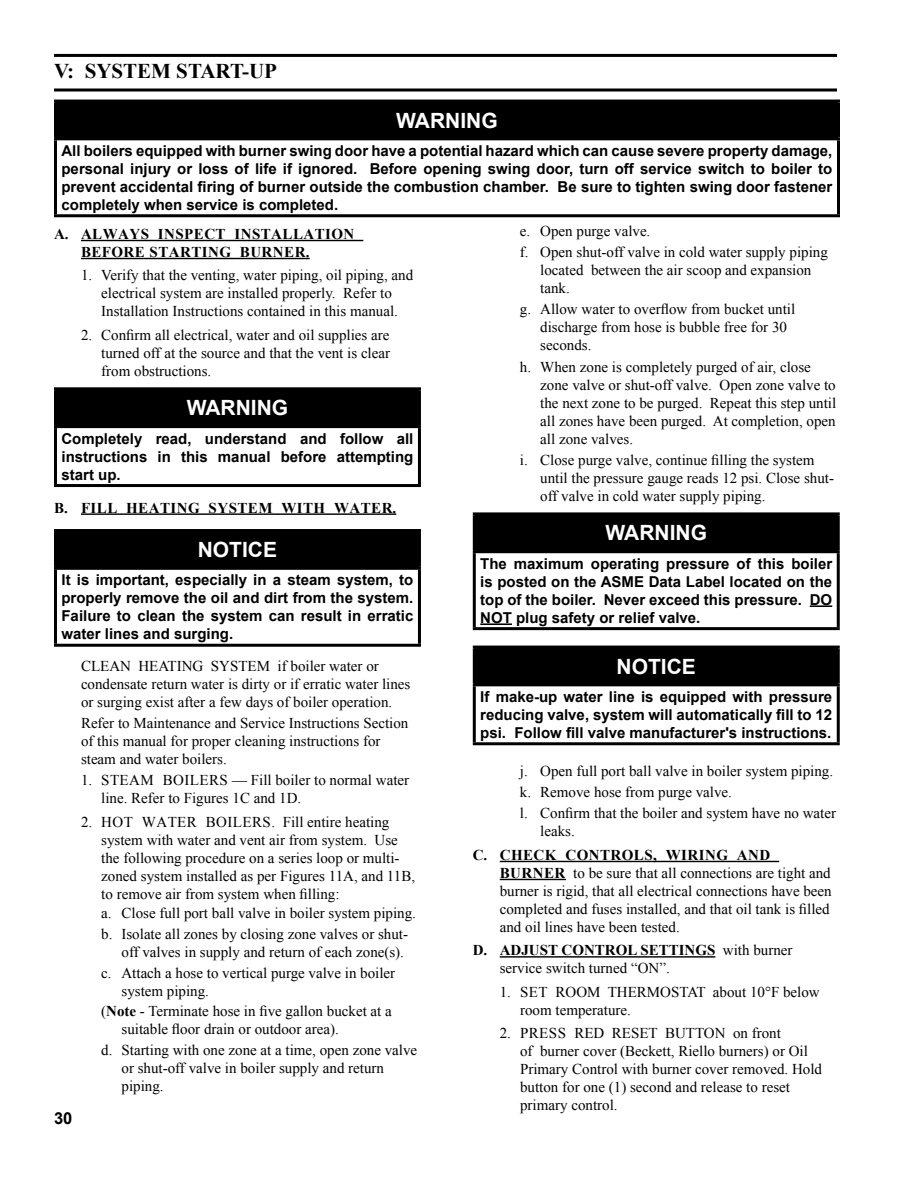
<style>
.page{position:relative;width:918px;height:1188px;background:#fff}
.page>*{position:absolute;margin:0;border:0;box-sizing:border-box;transform-origin:0 0}
.t1{font:700 21px "Arial";color:#fff}
.t2{font:700 21px "Times New Roman";color:#000}
.t3{font:700 16.5px "Arial";color:#000}
.t4{font:15px/18px "Times New Roman";color:#000}
.t5{font:700 15px/18px "Arial";color:#000;text-align:justify}
.t6{font:700 15px/18px "Times New Roman";letter-spacing:.03em;color:#000}
.s1{font-weight:700}
</style>
<div class="page">
<hr style="left:81px;top:240px;width:282px;height:1px;background:#000">
<hr style="left:81px;top:258px;width:229px;height:1px;background:#000">
<hr style="left:81px;top:513px;width:315px;height:2px;background:#000">
<div style="left:56px;top:389px;width:363px;height:38px;background:#000"></div>
<hr style="left:54px;top:387px;width:367px;height:3px;background:#000">
<hr style="left:54px;top:390px;width:3px;height:35px;background:#000">
<hr style="left:418px;top:390px;width:3px;height:35px;background:#000">
<hr style="left:54px;top:425px;width:367px;height:3px;background:#000">
<hr style="left:54px;top:428px;width:3px;height:56px;background:#000">
<hr style="left:418px;top:428px;width:3px;height:56px;background:#000">
<hr style="left:54px;top:484px;width:367px;height:3px;background:#000">
<div style="left:56px;top:531px;width:363px;height:37px;background:#000"></div>
<hr style="left:54px;top:529px;width:367px;height:3px;background:#000">
<hr style="left:54px;top:532px;width:3px;height:35px;background:#000">
<hr style="left:418px;top:532px;width:3px;height:35px;background:#000">
<hr style="left:54px;top:567px;width:367px;height:3px;background:#000">
<hr style="left:54px;top:570px;width:3px;height:74px;background:#000">
<hr style="left:418px;top:570px;width:3px;height:74px;background:#000">
<hr style="left:54px;top:644px;width:367px;height:3px;background:#000">
<div style="left:56px;top:101px;width:782px;height:38px;background:#000"></div>
<hr style="left:54px;top:100px;width:786px;height:3px;background:#000">
<hr style="left:54px;top:103px;width:3px;height:34px;background:#000">
<hr style="left:837px;top:103px;width:3px;height:34px;background:#000">
<hr style="left:54px;top:137px;width:786px;height:3px;background:#000">
<hr style="left:54px;top:140px;width:3px;height:74px;background:#000">
<hr style="left:837px;top:140px;width:3px;height:74px;background:#000">
<hr style="left:54px;top:214px;width:786px;height:3px;background:#000">
<hr style="left:54px;top:54px;width:783px;height:3px;background:#000">
<hr style="left:54px;top:89px;width:783px;height:3px;background:#000">
<hr style="left:500px;top:861px;width:279px;height:1px;background:#000">
<hr style="left:500px;top:879px;width:66px;height:1px;background:#000">
<hr style="left:500px;top:956px;width:215px;height:2px;background:#000">
<div style="left:474px;top:514px;width:364px;height:38px;background:#000"></div>
<hr style="left:473px;top:512px;width:367px;height:3px;background:#000">
<hr style="left:473px;top:515px;width:3px;height:35px;background:#000">
<hr style="left:837px;top:515px;width:3px;height:35px;background:#000">
<hr style="left:473px;top:550px;width:367px;height:3px;background:#000">
<hr style="left:473px;top:553px;width:3px;height:74px;background:#000">
<hr style="left:837px;top:553px;width:3px;height:74px;background:#000">
<hr style="left:473px;top:627px;width:367px;height:3px;background:#000">
<hr style="left:810px;top:605px;width:22px;height:2px;background:#000">
<hr style="left:480px;top:623px;width:32px;height:2px;background:#000">
<div style="left:474px;top:647px;width:364px;height:38px;background:#000"></div>
<hr style="left:473px;top:646px;width:367px;height:3px;background:#000">
<hr style="left:473px;top:649px;width:3px;height:34px;background:#000">
<hr style="left:837px;top:649px;width:3px;height:34px;background:#000">
<hr style="left:473px;top:683px;width:367px;height:3px;background:#000">
<hr style="left:473px;top:686px;width:3px;height:56px;background:#000">
<hr style="left:837px;top:686px;width:3px;height:56px;background:#000">
<hr style="left:473px;top:742px;width:367px;height:3px;background:#000">
<h1 class="t2" style="left:54px;top:56px;width:46px">V: SYSTEM</h1>
<h1 class="t2" style="left:176px;top:56px;width:15px">START</h1>
<h1 class="t2" style="left:242px;top:56px;width:22px">-UP</h1>
<h1 class="t1" style="left:396px;top:106px;width:103px">WARNING</h1>
<p class="t5" style="left:62px;top:142px;width:772px">All boilers equipped with burner swing door have a potential hazard which can cause severe property damage, personal injury or loss of life if ignored. Before opening swing door, turn off service switch to boiler to prevent accidental firing of burner outside the combustion chamber. Be sure to tighten swing door fastener completely when service is completed.</p>
<p class="t6" style="left:81px;top:224px;width:275px;text-indent:-27px">A. ALWAYS INSPECT INSTALLATION<br>BEFORE STARTING BURNER.</p>
<p class="t4" style="left:81px;top:266px;width:334px;text-align:center">1. Verify that the venting, water piping, oil piping, and electrical system are installed properly. Refer to<br>Installation Instructions contained in this manual.</p>
<p class="t4" style="left:101px;top:325px;width:290px;text-align:justify;text-indent:-20px">2. Confirm all electrical, water and oil supplies are turned off at the source and that the vent is clear from obstructions.</p>
<h1 class="t1" style="left:187px;top:394px;width:103px">WARNING</h1>
<p class="t5" style="left:62px;top:430px;width:353px">Completely read, understand and follow all instructions in this manual before attempting start up.</p>
<p class="t6" style="left:54px;top:498px;width:344px">B. FILL HEATING SYSTEM WITH WATER.</p>
<h1 class="t1" style="left:198px;top:536px;width:81px">NOTICE</h1>
<p class="t5" style="left:62px;top:571px;width:353px">It is important, especially in a steam system, to properly remove the oil and dirt from the system.<br>Failure to clean the system can result in erratic water lines and surging.</p>
<p class="t4" style="left:81px;top:657px;width:331px">CLEAN HEATING SYSTEM if boiler water or condensate return water is dirty or if erratic water lines or surging exist after a few days of boiler operation.</p>
<p class="t4" style="left:81px;top:714px;width:329px">Refer to Maintenance and Service Instructions Section of this manual for proper cleaning instructions for steam and water boilers.</p>
<p class="t4" style="left:101px;top:771px;width:309px;text-indent:-20px">1. STEAM BOILERS — Fill boiler to normal water line. Refer to Figures 1C and 1D.</p>
<p class="t4" style="left:101px;top:812px;width:316px;text-indent:-20px">2. HOT WATER BOILERS. Fill entire heating system with water and vent air from system. Use the following procedure on a series loop or multi&shy;zoned system installed as per Figures 11A, and 11B, to remove air from system when filling:<br>a. Close full port ball valve in boiler system piping.</p>
<p class="t4" style="left:101px;top:925px;width:308px;text-align:right">b. Isolate all zones by closing zone valves or shut&shy;off valves in supply and return of each zone(s).</p>
<p class="t4" style="left:122px;top:964px;width:275px;text-indent:-20px">c. Attach a hose to vertical purge valve in boiler system piping.</p>
<p class="t4" style="left:122px;top:1002px;width:272px;text-indent:-20px">(<span class="s1">NOTE</span> - Terminate hose in five gallon bucket at a suitable floor drain or outdoor area).</p>
<p class="t4" style="left:122px;top:1040px;width:297px;text-indent:-20px">d. Starting with one zone at a time, open zone valve or shut-off valve in boiler supply and return piping.</p>
<p class="t3" style="left:54px;top:1108px;width:20px">30</p>
<p class="t4" style="left:520px;top:220px;width:309px;line-height:21.3px">e. Open purge valve.<br>f. Open shut-off valve in cold water supply piping</p>
<p class="t4" style="left:540px;top:261px;width:273px">located between the air scoop and expansion tank.</p>
<p class="t4" style="left:540px;top:300px;width:256px;text-indent:-20px">g. Allow water to overflow from bucket until discharge from hose is bubble free for 30 seconds.</p>
<p class="t4" style="left:540px;top:357px;width:297px;text-indent:-20px">h. When zone is completely purged of air, close zone valve or shut-off valve. Open zone valve to the next zone to be purged. Repeat this step until all zones have been purged. At completion, open all zone valves.</p>
<p class="t4" style="left:540px;top:451px;width:295px;text-indent:-20px">i. Close purge valve, continue filling the system until the pressure gauge reads 12 psi. Close shut&shy;off valve in cold water supply piping.</p>
<h1 class="t1" style="left:606px;top:519px;width:103px">WARNING</h1>
<p class="t5" style="left:480px;top:555px;width:353px;text-align:left">The maximum operating pressure of this boiler is posted on the ASME Data Label located on the top of the boiler. Never exceed this pressure. Do not</p>
<p class="t5" style="left:516px;top:609px;width:186px">plug safety or relief valve.</p>
<h1 class="t1" style="left:617px;top:652px;width:81px">NOTICE</h1>
<p class="t5" style="left:480px;top:688px;width:353px">If make-up water line is equipped with pressure reducing valve, system will automatically fill to 12 psi. Follow fill valve manufacturer's instructions.</p>
<p class="t4" style="left:520px;top:760px;width:318px;line-height:21.1px">j. Open full port ball valve in boiler system piping. k. Remove hose from purge valve.<br>l. Confirm that the boiler and system have no water</p>
<p class="t4" style="left:540px;top:822px;width:36px">leaks.</p>
<p class="t4" style="left:500px;top:846px;width:334px;text-indent:-27px"><span class="s1">C. CHECK CONTROLS, WIRING AND BURNER</span> to be sure that all connections are tight and burner is rigid, that all electrical connections have been completed and fuses installed, and that oil tank is filled and oil lines have been tested.</p>
<p class="t4" style="left:500px;top:941px;width:294px;text-indent:-27px"><span class="s1">D. ADJUST CONTROL SETTINGS</span> with burner service switch turned “ON”.</p>
<p class="t4" style="left:520px;top:982px;width:301px;text-indent:-20px">1. SET ROOM THERMOSTAT about 10°F below room temperature.</p>
<p class="t4" style="left:520px;top:1024px;width:304px;text-indent:-20px">2. PRESS RED RESET BUTTON on front<br>of burner cover (Beckett, Riello burners) or Oil Primary Control with burner cover removed. Hold button for one (1) second and release to reset primary control.</p>
</div>
